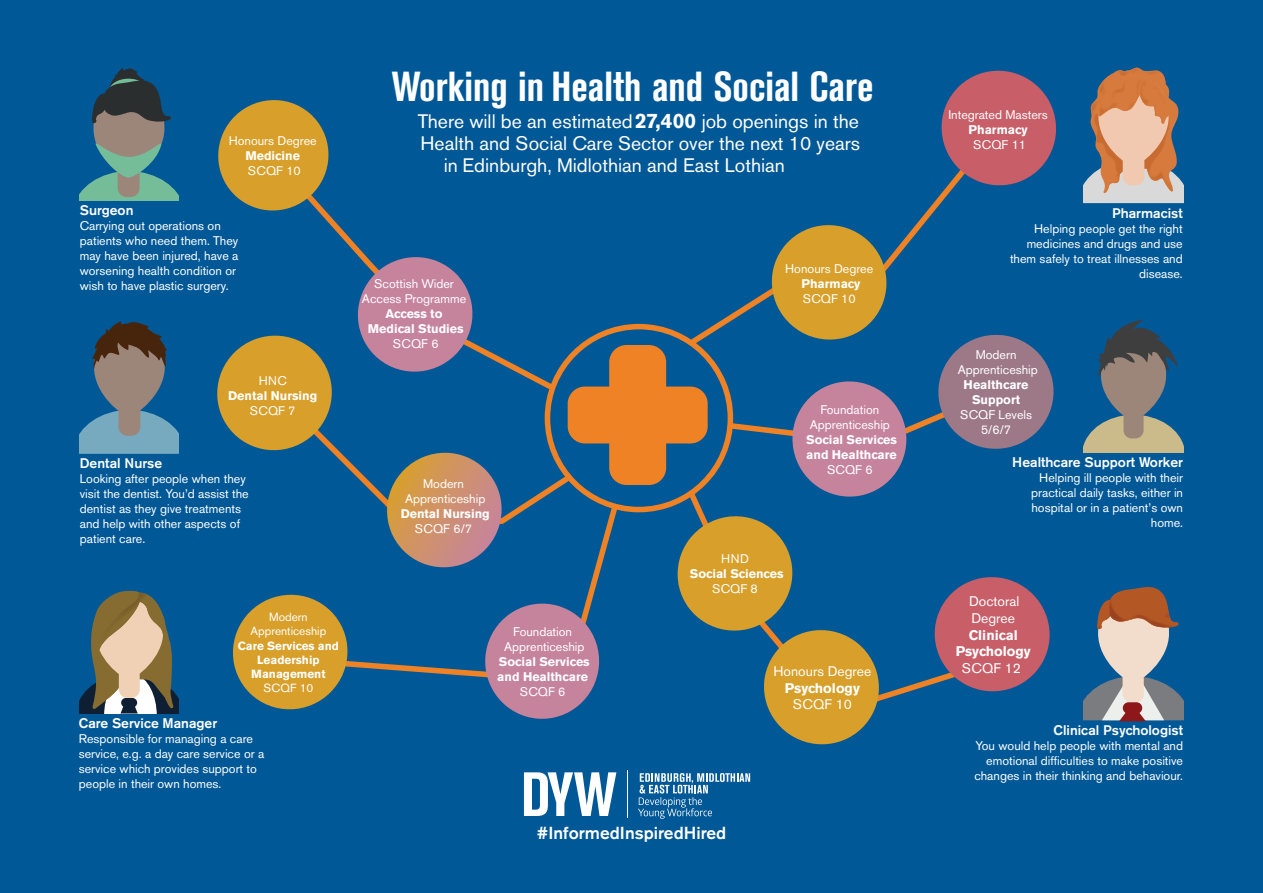
<style>
.page{position:relative;width:1263px;height:893px;background:#015897}
.page>*{position:absolute;margin:0;border:0;box-sizing:border-box;transform-origin:0 0}
.t1{font:700 condensed 41.55px "Akzidenz Grotesk BE";color:#fff}
.t2{font:19.35px "Akzidenz Grotesk BE";color:#fff}
.t3{font:500 17.25px "Akzidenz Grotesk BE";color:#fff}
.t4{font:500 13.8px "Akzidenz Grotesk BE";color:#fff}
.t5{font:13.8px/16.6px "Akzidenz Grotesk BE";color:#fff}
.t6{font:700 13.8px/16.6px "Akzidenz Grotesk BE";color:#fff;text-align:center}
.t7{font:12.45px/15px "Akzidenz Grotesk BE";color:#fff;text-align:center}
.t8{font:700 12.45px/15px "Akzidenz Grotesk BE";color:#fff}
.t9{font:700 11.7px/14.1px "Akzidenz Grotesk BE";color:#fff;text-align:center}
.t10{font:11.7px/14.1px "Akzidenz Grotesk BE";color:#fff;text-align:center}
.s1{font-weight:700;font-size:20.7px}
</style>
<div class="page">
<svg style="left:80px;top:68px;width:98px;height:132px"></svg>
<svg style="left:323px;top:192px;width:627px;height:507px"></svg>
<svg style="left:218px;top:100px;width:117px;height:117px"></svg>
<svg style="left:381px;top:453px;width:126px;height:120px"></svg>
<svg style="left:483px;top:601px;width:118px;height:118px"></svg>
<svg style="left:233px;top:589px;width:120px;height:121px"></svg>
<svg style="left:670px;top:509px;width:217px;height:236px"></svg>
<svg style="left:788px;top:377px;width:123px;height:124px"></svg>
<svg style="left:933px;top:329px;width:121px;height:125px"></svg>
<svg style="left:765px;top:219px;width:128px;height:127px"></svg>
<svg style="left:941px;top:70px;width:116px;height:122px"></svg>
<svg style="left:547px;top:327px;width:183px;height:183px"></svg>
<svg style="left:568px;top:345px;width:140px;height:140px"></svg>
<div style="left:545px;top:324px;width:188px;height:188px;border:6px solid #ee8224;border-radius:50%"></div>
<svg style="left:217px;top:330px;width:121px;height:126px"></svg>
<svg style="left:926px;top:569px;width:124px;height:130px"></svg>
<svg style="left:80px;top:321px;width:99px;height:133px"></svg>
<svg style="left:80px;top:591px;width:99px;height:122px"></svg>
<img style="left:100px;top:592px;width:67px;height:52px">
<svg style="left:1084px;top:68px;width:99px;height:135px"></svg>
<img style="left:1154px;top:109px;width:10px;height:15px">
<img style="left:1143px;top:80px;width:10px;height:26px">
<img style="left:1149px;top:87px;width:17px;height:22px">
<img style="left:1110px;top:79px;width:13px;height:22px">
<img style="left:1123px;top:79px;width:20px;height:32px">
<svg style="left:1084px;top:320px;width:99px;height:132px"></svg>
<svg style="left:1084px;top:587px;width:99px;height:134px"></svg>
<svg style="left:352px;top:251px;width:126px;height:126px"></svg>
<hr style="left:627px;top:770px;width:1px;height:48px;background:#fff">
<svg style="left:524px;top:772px;width:92px;height:44px"></svg>
<svg style="left:638px;top:773px;width:112px;height:46px"></svg>
<p class="t7" style="left:229px;top:133px;width:90px">Honours Degree</p>
<p class="t8" style="left:245px;top:148px;width:56px">Medicine</p>
<p class="t7" style="left:248px;top:163px;width:54px">SCQF 10</p>
<p class="t4" style="left:80px;top:202px;width:55px">Surgeon</p>
<p class="t7" style="left:80px;top:218px;width:160px;text-align:left">Carrying out operations on patients who need them. They may have been injured, have a worsening health condition or wish to have plastic surgery.</p>
<p class="t7" style="left:259px;top:373px;width:30px">HNC</p>
<p class="t8" style="left:228px;top:388px;width:91px">Dental Nursing</p>
<p class="t7" style="left:250px;top:403px;width:47px">SCQF 7</p>
<p class="t4" style="left:80px;top:455px;width:84px">Dental Nurse</p>
<p class="t7" style="left:80px;top:471px;width:170px;text-align:left">Looking after people when they visit the dentist. You’d assist the dentist as they give treatments and help with other aspects of patient care.</p>
<p class="t10" style="left:250px;top:610px;width:77px">Modern<br>Apprenticeship</p>
<p class="t9" style="left:238px;top:638px;width:103px">Care Services and<br>Leadership<br>Management</p>
<p class="t10" style="left:263px;top:681px;width:52px">SCQF 10</p>
<p class="t4" style="left:79px;top:715px;width:140px">Care Service Manager</p>
<p class="t7" style="left:79px;top:732px;width:187px;text-align:left">Responsible for managing a care service, e.g. a day care service or a service which provides support to people in their own homes.</p>
<h1 class="t1" style="left:392px;top:63px;width:484px">Working in Health and Social Care</h1>
<h2 class="t2" style="left:418px;top:110px;width:443px">There will be an estimated <span class="s1">27,400</span> job openings in the</h2>
<h2 class="t2" style="left:420px;top:132px;width:441px">Health and Social Care Sector over the next 10 years</h2>
<h2 class="t2" style="left:444px;top:154px;width:342px">in Edinburgh, Midlothian and East Lothian</h2>
<p class="t7" style="left:362px;top:276px;width:106px">Scottish Wider<br>Access Programme</p>
<p class="t8" style="left:368px;top:307px;width:97px;text-align:center">Access to<br>Medical Studies</p>
<p class="t7" style="left:393px;top:336px;width:47px">SCQF 6</p>
<p class="t7" style="left:405px;top:476px;width:82px">Modern<br>Apprenticeship</p>
<p class="t8" style="left:401px;top:506px;width:91px">Dental Nursing</p>
<p class="t7" style="left:415px;top:521px;width:59px">SCQF 6/7</p>
<p class="t7" style="left:504px;top:624px;width:82px">Foundation<br>Apprenticeship</p>
<p class="t8" style="left:497px;top:654px;width:94px">Social Services and Healthcare</p>
<p class="t7" style="left:520px;top:684px;width:47px">SCQF 6</p>
<p class="t7" style="left:785px;top:261px;width:90px">Honours Degree</p>
<p class="t8" style="left:801px;top:276px;width:60px">Pharmacy</p>
<p class="t7" style="left:803px;top:291px;width:54px">SCQF 10</p>
<p class="t7" style="left:810px;top:402px;width:82px">Foundation<br>Apprenticeship</p>
<p class="t8" style="left:806px;top:432px;width:92px">Social Services and Healthcare</p>
<p class="t7" style="left:827px;top:462px;width:47px">SCQF 6</p>
<p class="t7" style="left:721px;top:552px;width:29px">HND</p>
<p class="t8" style="left:690px;top:567px;width:95px">Social Sciences</p>
<p class="t7" style="left:712px;top:581px;width:47px">SCQF 8</p>
<p class="t5" style="left:773px;top:663px;width:99px">Honours Degree</p>
<p class="t6" style="left:785px;top:680px;width:77px">Psychology</p>
<p class="t5" style="left:793px;top:696px;width:60px">SCQF 10</p>
<h3 class="t3" style="left:537px;top:822px;width:191px">#InformedInspiredHired</h3>
<p class="t7" style="left:948px;top:107px;width:101px">Integrated Masters</p>
<p class="t8" style="left:968px;top:122px;width:60px">Pharmacy</p>
<p class="t7" style="left:973px;top:137px;width:54px">SCQF 11</p>
<p class="t4" style="left:1112px;top:204px;width:72px">Pharmacist</p>
<p class="t7" style="left:1010px;top:221px;width:174px;text-align:right">Helping people get the right medicines and drugs and use them safely to treat illnesses and disease.</p>
<p class="t7" style="left:958px;top:348px;width:82px">Modern<br>Apprenticeship</p>
<p class="t8" style="left:964px;top:378px;width:66px;text-align:center">Healthcare<br>Support</p>
<p class="t7" style="left:960px;top:407px;width:73px">SCQF Levels<br>5/6/7</p>
<p class="t4" style="left:1012px;top:454px;width:172px">Healthcare Support Worker</p>
<p class="t7" style="left:1031px;top:470px;width:153px;text-align:right">Helping ill people with their practical daily tasks, either in hospital or in a patient’s own home.</p>
<p class="t5" style="left:969px;top:593px;width:52px">Doctoral<br>Degree</p>
<p class="t6" style="left:956px;top:627px;width:77px">Clinical<br>Psychology</p>
<p class="t5" style="left:962px;top:660px;width:60px">SCQF 12</p>
<p class="t4" style="left:1053px;top:722px;width:131px">Clinical Psychologist</p>
<p class="t7" style="left:974px;top:738px;width:210px;text-align:right">You would help people with mental and emotional difficulties to make positive changes in their thinking and behaviour.</p>
</div>
